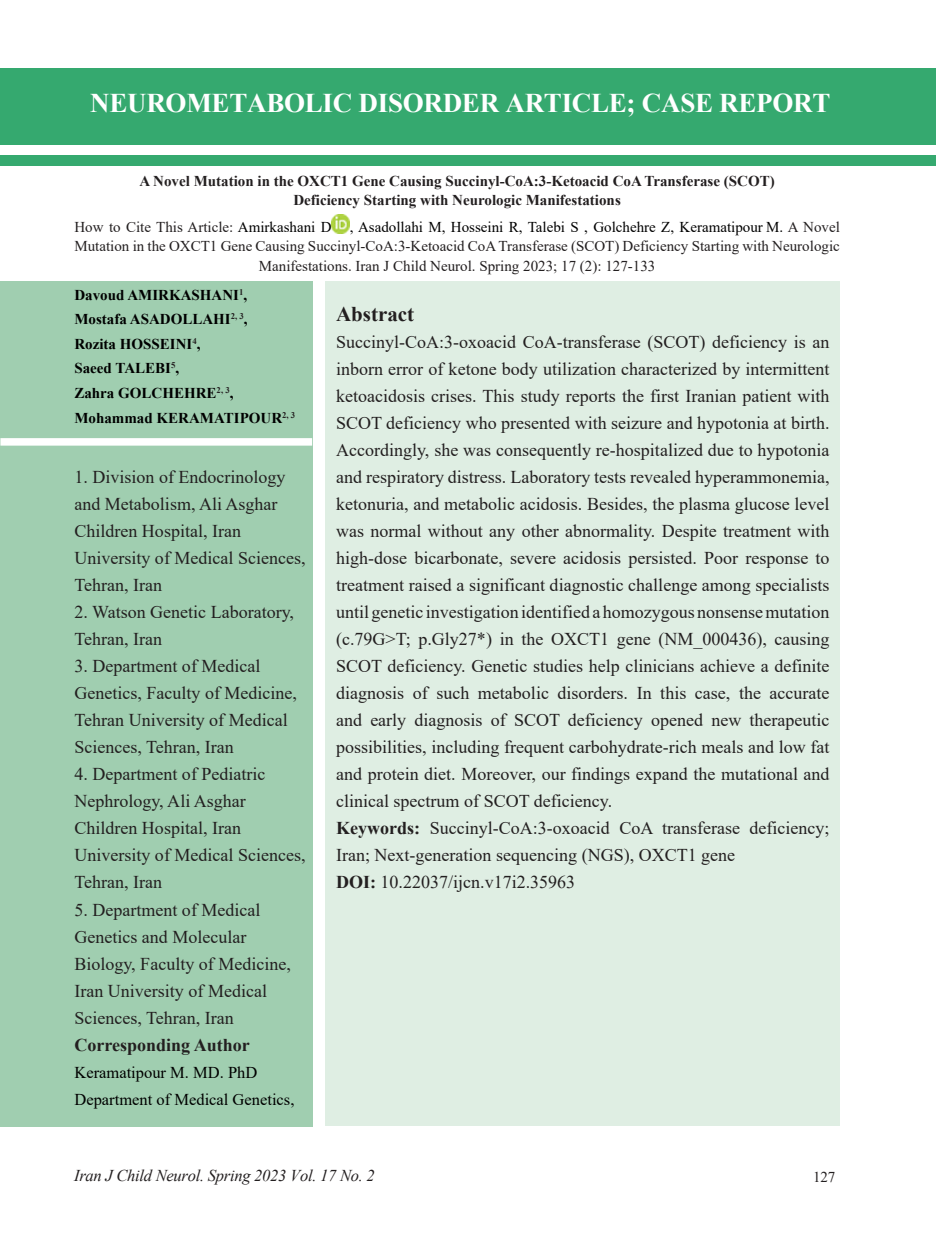
<style>
.page{position:relative;width:936px;height:1234px;background:#fff}
.page>*{position:absolute;margin:0;border:0;box-sizing:border-box;transform-origin:0 0}
.Titr1{font:700 27px "Times New Roman";letter-spacing:-.01em;color:#fff}
.titr2{font:700 21px "Times New Roman";color:#231f20}
.matn{font:18px/27px "Times New Roman";color:#231f20}
.matn-2{font:700 18px "Times New Roman";color:#231f20}
.matn-3{font:16.5px "Times New Roman";color:#000}
.t1{font:italic 16.5px "Times New Roman";letter-spacing:-.015em;color:#231f20}
.t2{font:15px/19.5px "Times New Roman";color:#231f20;text-align:center}
.سرمقاله{font:700 15px "Times New Roman";color:#231f20}
.t3{font:700 15px "Times New Roman";color:#000}
.s1{color:#000}
.s2{font-weight:700}
</style>
<div class="page">
<div style="left:0;top:281px;width:313px;height:845px;background:#a0ceb0"></div>
<div style="left:0;top:68px;width:935px;height:77px;background:#35a96f"></div>
<div style="left:1px;top:155px;width:934px;height:11px;background:#35a96f"></div>
<div style="left:0;top:438px;width:312px;height:7px;background:#fff"></div>
<div style="left:325px;top:281px;width:514px;height:844px;background:#dfeee3"></div>
<img style="left:331px;top:215px;width:18px;height:18px">
<p class="Titr1" style="left:90px;top:84px;width:741px">NEUROMETABOLIC DISORDER ARTICLE; CASE REPORT</p>
<p class="سرمقاله" style="left:139px;top:170px;width:636px">A Novel Mutation in the OXCT1 Gene Causing Succinyl-CoA:3-Ketoacid CoA Transferase (SCOT)</p>
<p class="سرمقاله" style="left:293px;top:190px;width:329px">Deficiency Starting with Neurologic Manifestations</p>
<p class="t2" style="left:74px;top:216px;width:766px">How to Cite This Article: <span class="s1">Amirkashani D , Asadollahi M, Hosseini R, Talebi S , Golchehre Z, Keramatipour M.</span> A Novel<br>Mutation in the OXCT1 Gene Causing Succinyl-CoA:3-Ketoacid CoA Transferase (SCOT) Deficiency Starting with Neurologic<br>Manifestations. Iran J Child Neurol. Spring 2023; 17 (2): 127-133</p>
<p class="t3" style="left:74px;top:284px;width:174px">Davoud AMIRKASHANI<sup>1</sup>,</p>
<p class="t3" style="left:74px;top:309px;width:175px">Mostafa ASADOLLAHI<sup>2,</sup> <sup>3</sup>,</p>
<p class="t3" style="left:74px;top:333px;width:128px">Rozita HOSSEINI<sup>4</sup>,</p>
<p class="t3" style="left:74px;top:358px;width:106px">Saeed TALEBI<sup>5</sup>,</p>
<p class="t3" style="left:74px;top:382px;width:160px">Zahra GOLCHEHRE<sup>2,</sup> <sup>3</sup>,</p>
<p class="t3" style="left:74px;top:407px;width:222px">Mohammad KERAMATIPOUR<sup>2,</sup> <sup>3</sup></p>
<p class="titr2" style="left:336px;top:299px;width:80px">Abstract</p>
<p class="matn" style="left:336px;top:328px;width:495px;text-align:justify">Succinyl-CoA:3-oxoacid CoA-transferase (SCOT) deficiency is an inborn error of ketone body utilization characterized by intermittent ketoacidosis crises. This study reports the first Iranian patient with SCOT deficiency who presented with seizure and hypotonia at birth.<br>Accordingly, she was consequently re-hospitalized due to hypotonia and respiratory distress. Laboratory tests revealed hyperammonemia, ketonuria, and metabolic acidosis. Besides, the plasma glucose level was normal without any other abnormality. Despite treatment with high-dose bicarbonate, severe acidosis persisted. Poor response to treatment raised a significant diagnostic challenge among specialists until genetic investigation identified a homozygous nonsense mutation (c.79G&gt;T; p.Gly27*) in the OXCT1 gene (NM_000436), causing SCOT deficiency. Genetic studies help clinicians achieve a definite diagnosis of such metabolic disorders. In this case, the accurate and early diagnosis of SCOT deficiency opened new therapeutic possibilities, including frequent carbohydrate-rich meals and low fat and protein diet. Moreover, our findings expand the mutational and clinical spectrum of SCOT deficiency.</p>
<p class="matn" style="left:336px;top:814px;width:495px"><span class="s2">Keywords:</span> Succinyl-CoA:3-oxoacid CoA transferase deficiency;<br>Iran; Next-generation sequencing (NGS), OXCT1 gene</p>
<p class="matn" style="left:336px;top:868px;width:241px"><span class="s2">DOI:</span> 10.22037/ijcn.v17i2.35963</p>
<p class="matn" style="left:74px;top:463px;width:232px">1. Division of Endocrinology and Metabolism, Ali Asghar<br>Children Hospital, Iran<br>University of Medical Sciences,<br>Tehran, Iran</p>
<p class="matn" style="left:74px;top:598px;width:221px">2. Watson Genetic Laboratory,<br>Tehran, Iran</p>
<p class="matn" style="left:74px;top:652px;width:224px">3. Department of Medical<br>Genetics, Faculty of Medicine,<br>Tehran University of Medical<br>Sciences, Tehran, Iran</p>
<p class="matn" style="left:74px;top:760px;width:232px">4. Department of Pediatric<br>Nephrology, Ali Asghar<br>Children Hospital, Iran<br>University of Medical Sciences,<br>Tehran, Iran</p>
<p class="matn" style="left:74px;top:895px;width:218px">5. Department of Medical<br>Genetics and Molecular<br>Biology, Faculty of Medicine,<br>Iran University of Medical<br>Sciences, Tehran, Iran</p>
<p class="matn-2" style="left:74px;top:1031px;width:177px">Corresponding Author</p>
<p class="matn-3" style="left:74px;top:1060px;width:184px">Keramatipour M. MD. PhD</p>
<p class="matn-3" style="left:74px;top:1087px;width:221px">Department of Medical Genetics,</p>
<p class="t1" style="left:74px;top:1163px;width:302px">Iran J Child Neurol. Spring 2023 Vol. 17 No. 2</p>
<p class="t2" style="left:813px;top:1166px;width:24px">127</p>
</div>
